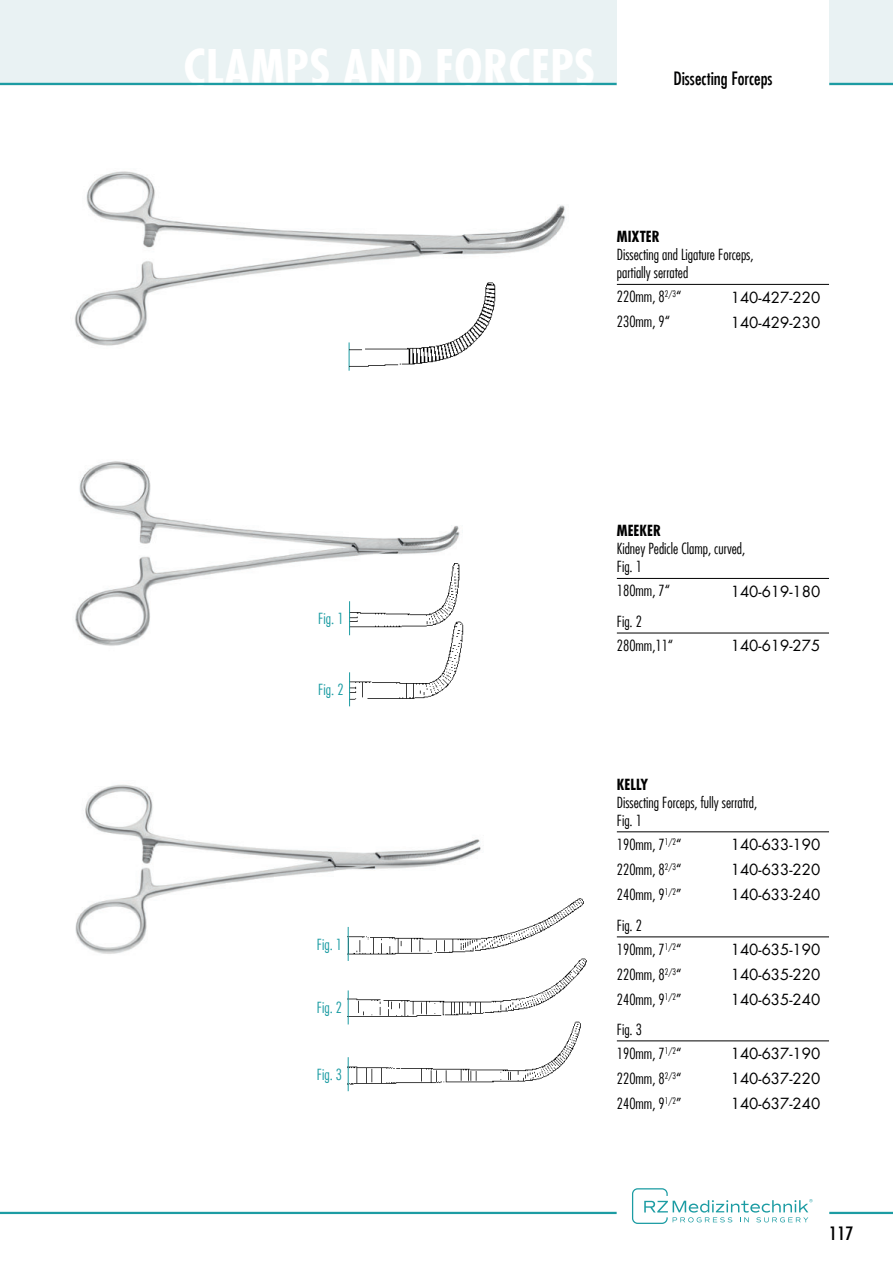
<style>
.page{position:relative;width:893px;height:1263px;background:#fff}
.page>*{position:absolute;margin:0;border:0;box-sizing:border-box;transform-origin:0 0}
.t1{font:700 condensed 48px "Futura LT";letter-spacing:.01em;color:#fff}
.t2{font:condensed 18px "Futura LT";color:#000001}
.t3{font:condensed 18px "Futura LT";color:#000001;scale:1.1 1}
.t4{font:300 condensed 15px/18px "Futura LT";color:#000001}
.t5{font:15px "Futura LT";color:#000001}
.t6{font:300 condensed 15px "Futura LT";color:#1c9ca3}
.t7{font:700 condensed 15px "Futura LT";color:#000001}
</style>
<div class="page">
<div style="left:0;top:0;width:617px;height:85px;background:#e9f2f3"></div>
<div style="left:829px;top:0;width:64px;height:85px;background:#e9f2f3"></div>
<hr style="left:829px;top:83px;width:64px;height:2px;background:#1c9ca3">
<hr style="left:0;top:83px;width:617px;height:2px;background:#1c9ca3">
<hr style="left:0;top:1212px;width:617px;height:2px;background:#1c9ca3">
<hr style="left:829px;top:1212px;width:64px;height:2px;background:#1c9ca3">
<svg style="left:632px;top:1188px;width:180px;height:36px"></svg>
<hr style="left:617px;top:284px;width:212px;height:1px;background:#000001">
<hr style="left:617px;top:578px;width:212px;height:1px;background:#000001">
<hr style="left:617px;top:633px;width:212px;height:1px;background:#000001">
<img style="left:74px;top:171px;width:492px;height:190px">
<img style="left:75px;top:461px;width:385px;height:185px">
<img style="left:75px;top:784px;width:406px;height:177px">
<hr style="left:617px;top:831px;width:212px;height:1px;background:#000001">
<hr style="left:617px;top:937px;width:212px;height:1px;background:#000001">
<hr style="left:617px;top:1041px;width:212px;height:1px;background:#000001">
<img style="left:348px;top:894px;width:236px;height:56px">
<img style="left:349px;top:950px;width:238px;height:58px">
<img style="left:348px;top:1008px;width:233px;height:84px">
<img style="left:349px;top:275px;width:156px;height:96px">
<img style="left:349px;top:561px;width:111px;height:56px">
<img style="left:349px;top:617px;width:115px;height:90px">
<hr style="left:349px;top:601px;width:1px;height:34px;background:#1c9ca3">
<hr style="left:348px;top:927px;width:1px;height:34px;background:#1c9ca3">
<hr style="left:348px;top:990px;width:1px;height:34px;background:#1c9ca3">
<hr style="left:348px;top:1057px;width:1px;height:34px;background:#1c9ca3">
<hr style="left:349px;top:672px;width:1px;height:34px;background:#1c9ca3">
<h1 class="t1" style="left:184px;top:37px;width:413px">CLAMPS AND FORCEPS</h1>
<p class="t2" style="left:673px;top:68px;width:101px">Dissecting Forceps</p>
<p class="t7" style="left:617px;top:228px;width:44px">MIXTER</p>
<p class="t4" style="left:617px;top:246px;width:138px">Dissecting and Ligature Forceps, partially serrated</p>
<p class="t4" style="left:617px;top:288px;width:66px">220mm, 8<sup>2/3</sup>“</p>
<p class="t5" style="left:731px;top:288px;width:91px">140-427-220</p>
<p class="t4" style="left:617px;top:313px;width:55px">230mm, 9“</p>
<p class="t5" style="left:731px;top:313px;width:91px">140-429-230</p>
<p class="t6" style="left:318px;top:610px;width:27px">Fig. 1</p>
<p class="t6" style="left:318px;top:681px;width:27px">Fig. 2</p>
<p class="t6" style="left:317px;top:936px;width:27px">Fig. 1</p>
<p class="t6" style="left:317px;top:999px;width:27px">Fig. 2</p>
<p class="t6" style="left:317px;top:1066px;width:27px">Fig. 3</p>
<p class="t7" style="left:617px;top:522px;width:46px">MEEKER</p>
<p class="t4" style="left:617px;top:540px;width:130px">Kidney Pedicle Clamp, curved,<br>Fig. 1</p>
<p class="t4" style="left:617px;top:582px;width:55px">180mm, 7“</p>
<p class="t5" style="left:731px;top:582px;width:91px">140-619-180</p>
<p class="t4" style="left:617px;top:609px;width:58px;line-height:24px">Fig. 2<br>280mm,11“</p>
<p class="t5" style="left:731px;top:636px;width:91px">140-619-275</p>
<p class="t7" style="left:617px;top:775px;width:33px">KELLY</p>
<p class="t4" style="left:617px;top:793px;width:142px">Dissecting Forceps, fully serratrd,<br>Fig. 1</p>
<p class="t4" style="left:617px;top:835px;width:66px">190mm, 7<sup>1/2</sup>“</p>
<p class="t5" style="left:731px;top:835px;width:91px">140-633-190</p>
<p class="t4" style="left:617px;top:860px;width:66px">220mm, 8<sup>2/3</sup>“</p>
<p class="t5" style="left:731px;top:860px;width:91px">140-633-220</p>
<p class="t4" style="left:617px;top:885px;width:66px">240mm, 9<sup>1/2</sup>”</p>
<p class="t5" style="left:731px;top:885px;width:91px">140-633-240</p>
<p class="t4" style="left:617px;top:913px;width:66px;line-height:24px">Fig. 2<br>190mm, 7<sup>1/2</sup>“</p>
<p class="t5" style="left:731px;top:940px;width:91px">140-635-190</p>
<p class="t4" style="left:617px;top:965px;width:66px">220mm, 8<sup>2/3</sup>“</p>
<p class="t5" style="left:731px;top:965px;width:91px">140-635-220</p>
<p class="t4" style="left:617px;top:991px;width:66px">240mm, 9<sup>1/2</sup>”</p>
<p class="t5" style="left:731px;top:990px;width:91px">140-635-240</p>
<p class="t4" style="left:617px;top:1017px;width:66px;line-height:24px">Fig. 3<br>190mm, 7<sup>1/2</sup>“</p>
<p class="t5" style="left:731px;top:1044px;width:91px">140-637-190</p>
<p class="t4" style="left:617px;top:1069px;width:66px">220mm, 8<sup>2/3</sup>“</p>
<p class="t5" style="left:731px;top:1069px;width:91px">140-637-220</p>
<p class="t4" style="left:617px;top:1095px;width:66px">240mm, 9<sup>1/2</sup>”</p>
<p class="t5" style="left:731px;top:1094px;width:91px">140-637-240</p>
<p class="t3" style="left:829px;top:1222px;width:24px">117</p>
</div>
